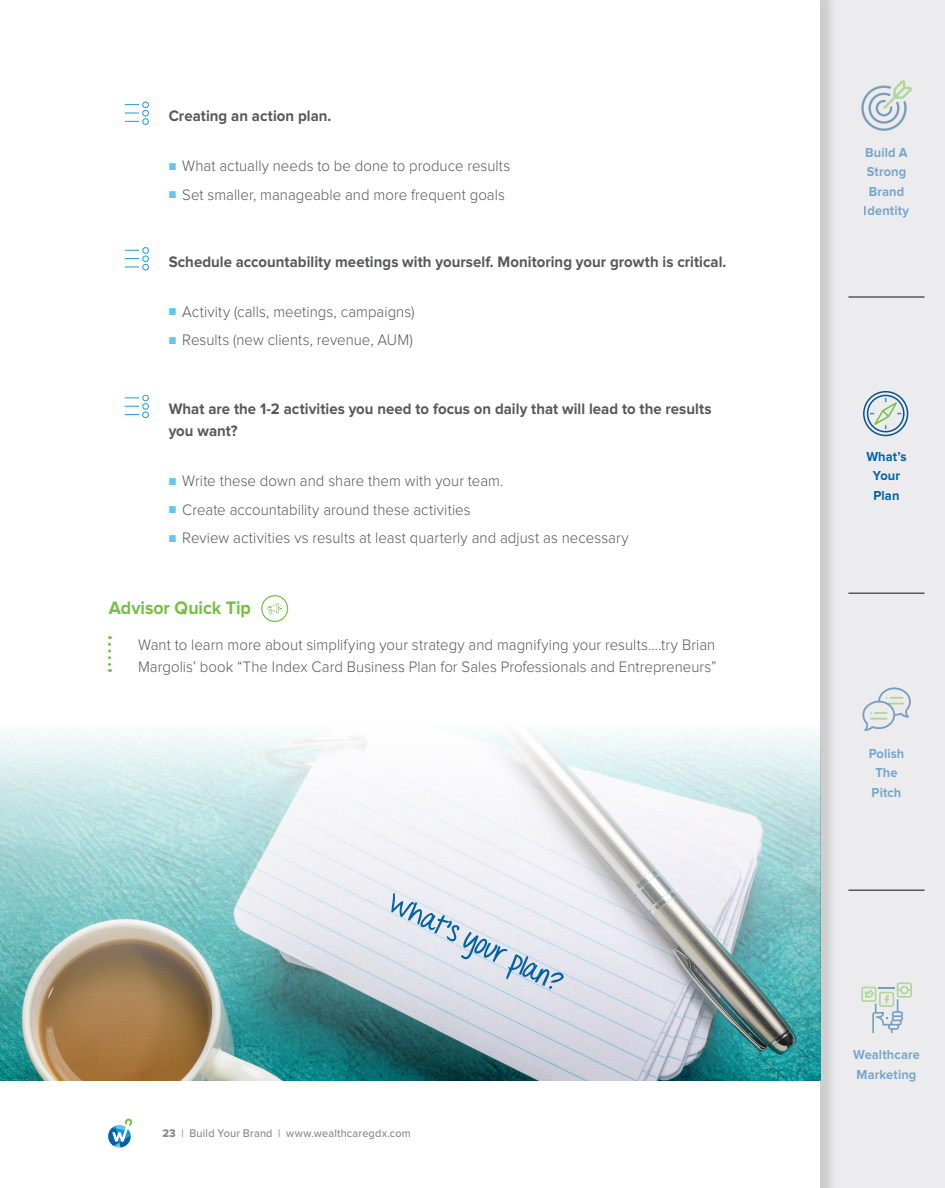
<style>
.page{position:relative;width:945px;height:1188px;background:#ececee}
.page>*{position:absolute;margin:0;border:0;box-sizing:border-box;transform-origin:0 0}
.t1{font:700 18.75px "Proxima Nova";letter-spacing:-.005em;color:#76c043;scale:.95 1}
.Body_Copy{font:300 15.75px/21.8px "Proxima Nova";letter-spacing:.005em;color:#57585a;scale:.95 1}
.Body_Copy_Subhead{font:700 15.75px/21.8px "Proxima Nova";color:#57585a;scale:.95 1}
.t2{font:700 13.5px/19.5px "Proxima Nova";letter-spacing:.01em;color:#0162a7;text-align:center;scale:.95 1}
.t3{font:500 11.55px "Proxima Nova";letter-spacing:.015em;color:#8a8a8e;scale:.95 1}
.s1{font-size:12px;color:#63c6ec}
.s2{font-family:"Proxima Nova Extrabld";font-weight:400}
</style>
<div class="page">
<div style="left:0;top:0;width:838px;height:1188px;background:#231f20;opacity:.15"></div>
<div style="left:0;top:0;width:820px;height:1188px;background:#fff"></div>
<svg style="left:108px;top:1119px;width:24px;height:29px"></svg>
<div style="left:261px;top:595px;width:27px;height:27px;border:1px solid #76c043;border-radius:50%"></div>
<svg style="left:267px;top:603px;width:15px;height:11px"></svg>
<svg style="left:108px;top:636px;width:3px;height:36px"></svg>
<svg style="left:125px;top:102px;width:24px;height:23px"></svg>
<svg style="left:125px;top:247px;width:24px;height:23px"></svg>
<svg style="left:125px;top:395px;width:24px;height:23px"></svg>
<img style="left:0;top:735px;width:820px;height:345px">
<svg style="left:391px;top:893px;width:173px;height:96px;background:#d3dce8"></svg>
<hr style="left:848px;top:296px;width:77px;height:2px;background:#57585a">
<hr style="left:848px;top:592px;width:77px;height:2px;background:#57585a">
<hr style="left:848px;top:890px;width:77px;height:1px;background:#57585a">
<svg style="left:861px;top:80px;width:51px;height:51px"></svg>
<svg style="left:863px;top:391px;width:45px;height:45px"></svg>
<svg style="left:862px;top:687px;width:49px;height:44px"></svg>
<svg style="left:861px;top:982px;width:51px;height:51px"></svg>
<p class="Body_Copy_Subhead" style="left:169px;top:106px;width:173px">Creating an action plan.</p>
<p class="Body_Copy" style="left:169px;top:156px;width:361px"><span class="s1">■</span> What actually needs to be done to produce results</p>
<p class="Body_Copy" style="left:169px;top:184px;width:355px"><span class="s1">■</span> Set smaller, manageable and more frequent goals</p>
<p class="Body_Copy_Subhead" style="left:169px;top:251px;width:589px">Schedule accountability meetings with yourself. Monitoring your growth is critical.</p>
<p class="Body_Copy" style="left:169px;top:301px;width:260px"><span class="s1">■</span> Activity (calls, meetings, campaigns)</p>
<p class="Body_Copy" style="left:169px;top:330px;width:259px"><span class="s1">■</span> Results (new clients, revenue, AUM)</p>
<p class="Body_Copy_Subhead" style="left:169px;top:399px;width:573px">What are the 1-2 activities you need to focus on daily that will lead to the results you want?</p>
<p class="Body_Copy" style="left:169px;top:471px;width:354px"><span class="s1">■</span> Write these down and share them with your team.</p>
<p class="Body_Copy" style="left:169px;top:499px;width:319px"><span class="s1">■</span> Create accountability around these activities</p>
<p class="Body_Copy" style="left:169px;top:528px;width:486px"><span class="s1">■</span> Review activities vs results at least quarterly and adjust as necessary</p>
<p class="t1" style="left:109px;top:600px;width:151px">Advisor Quick Tip</p>
<p class="Body_Copy" style="left:138px;top:635px;width:610px">Want to learn more about simplifying your strategy and magnifying your results....try Brian<br>Margolis’ book “The Index Card Business Plan for Sales Professionals and Entrepreneurs”</p>
<p class="t3" style="left:163px;top:1125px;width:263px"><span class="s2">23</span> | Build Your Brand | www.wealthcaregdx.com</p>
<p class="t2" style="left:864px;top:143px;width:49px">Build A<br>Strong<br>Brand<br>Identity</p>
<p class="t2" style="left:866px;top:447px;width:44px">What’s<br>Your<br>Plan</p>
<p class="t2" style="left:869px;top:744px;width:39px;text-align:left">Polish<br>The<br>Pitch</p>
<p class="t2" style="left:853px;top:1045px;width:72px;text-align:left">Wealthcare<br>Marketing</p>
</div>
